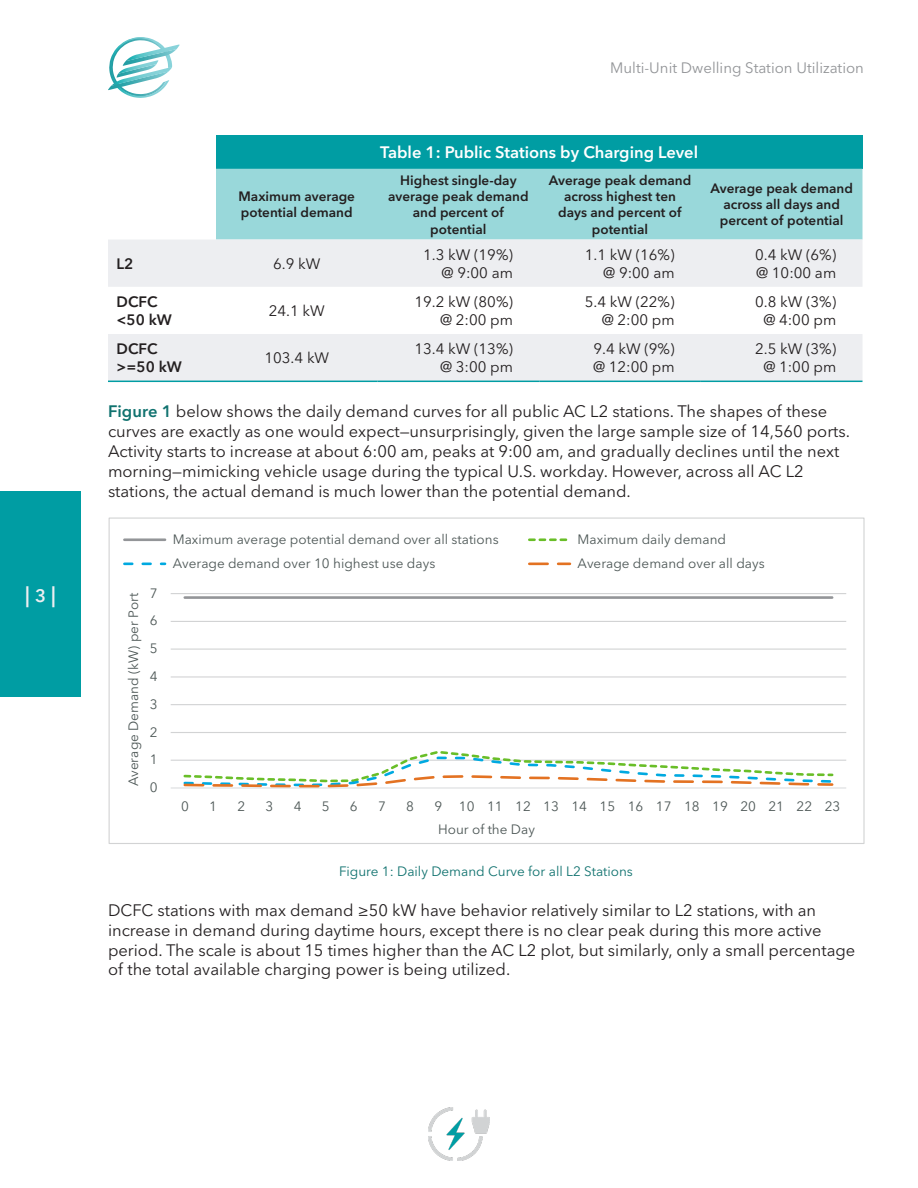
<style>
.page{position:relative;width:918px;height:1188px;background:#fff}
.page>*{position:absolute;margin:0;border:0;box-sizing:border-box;transform-origin:0 0}
.t1{font:600 21px "Avenir Next LT Pro";color:#edeef1}
.Body_Text{font:16.5px/19.8px "Avenir Next LT Pro";color:#231f20}
.t2{font:600 16.5px "Avenir Next LT Pro";color:#fff}
.Body_Text-2{font:15px/18px "Avenir Next LT Pro";color:#231f20;text-align:right}
.t3{font:15px "Avenir Next LT Pro";color:#939598}
.Body_Text-3{font:600 15px/18px "Avenir Next LT Pro";color:#231f20}
.t4{font:13.5px "Avenir Next LT Pro";color:#4e5857}
.Body_Text-4{font:600 13.5px/16.2px "Avenir Next LT Pro";color:#231f20;text-align:center}
.t5{font:13.5px "Avenir Next LT Pro";color:#10726f}
.s1{font-size:18px}
.s2{font-weight:600;color:#10726f}
</style>
<div class="page">
<svg style="left:108px;top:37px;width:72px;height:61px"></svg>
<div style="left:0;top:491px;width:81px;height:206px;background:#009da3"></div>
<img style="left:428px;top:1107px;width:62px;height:54px">
<div style="left:216px;top:135px;width:646px;height:34px;background:#009da3"></div>
<div style="left:216px;top:169px;width:646px;height:71px;background:#99d8da"></div>
<svg style="left:108px;top:240px;width:754px;height:141px;fill:#edeef1"></svg>
<hr style="left:108px;top:381px;width:108px;height:1px;background:#009da3">
<hr style="left:216px;top:381px;width:162px;height:1px;background:#009da3">
<hr style="left:378px;top:381px;width:161px;height:1px;background:#009da3">
<hr style="left:539px;top:381px;width:162px;height:1px;background:#009da3">
<hr style="left:701px;top:381px;width:161px;height:1px;background:#009da3">
<hr style="left:171px;top:760px;width:675px;height:1px;background:#d2d3d4">
<hr style="left:171px;top:732px;width:675px;height:1px;background:#d2d3d4">
<hr style="left:171px;top:704px;width:675px;height:1px;background:#d2d3d4">
<hr style="left:171px;top:676px;width:675px;height:2px;background:#d2d3d4">
<hr style="left:171px;top:649px;width:675px;height:1px;background:#d2d3d4">
<hr style="left:171px;top:621px;width:675px;height:1px;background:#d2d3d4">
<hr style="left:171px;top:593px;width:675px;height:1px;background:#d2d3d4">
<hr style="left:171px;top:787px;width:675px;height:2px;background:#dcdddf">
<hr style="left:185px;top:596px;width:647px;height:3px;background:#939598">
<svg style="left:182px;top:751px;width:653px;height:38px"></svg>
<hr style="left:124px;top:538px;width:41px;height:3px;background:#939598">
<svg style="left:529px;top:538px;width:39px;height:3px"></svg>
<svg style="left:124px;top:563px;width:41px;height:2px"></svg>
<svg style="left:529px;top:563px;width:41px;height:2px"></svg>
<p class="t1" style="left:25px;top:582px;width:32px">| <span class="s1">3</span> |</p>
<p class="t3" style="left:610px;top:59px;width:255px">Multi-Unit Dwelling Station Utilization</p>
<p class="Body_Text-4" style="left:239px;top:188px;width:118px;text-align:left">Maximum average potential demand</p>
<p class="t2" style="left:380px;top:142px;width:319px">Table 1: Public Stations by Charging Level</p>
<p class="Body_Text-4" style="left:388px;top:172px;width:142px">Highest single-day average peak demand and percent of potential</p>
<p class="Body_Text-4" style="left:549px;top:172px;width:144px">Average peak demand across highest ten days and percent of potential</p>
<p class="Body_Text-4" style="left:710px;top:180px;width:144px">Average peak demand across all days and percent of potential</p>
<p class="Body_Text-3" style="left:117px;top:254px;width:18px">L2</p>
<p class="Body_Text-2" style="left:273px;top:255px;width:49px">6.9 kW</p>
<p class="Body_Text-2" style="left:423px;top:246px;width:91px">1.3 kW (19%) @ 9:00 am</p>
<p class="Body_Text-2" style="left:585px;top:246px;width:91px">1.1 kW (16%) @ 9:00 am</p>
<p class="Body_Text-2" style="left:755px;top:246px;width:83px;text-align:left">0.4 kW (6%) @ 10:00 am</p>
<p class="Body_Text-3" style="left:117px;top:293px;width:57px">DCFC &lt;50 kW</p>
<p class="Body_Text-2" style="left:269px;top:302px;width:57px">24.1 kW</p>
<p class="Body_Text-2" style="left:415px;top:293px;width:100px">19.2 kW (80%) @ 2:00 pm</p>
<p class="Body_Text-2" style="left:585px;top:293px;width:91px">5.4 kW (22%) @ 2:00 pm</p>
<p class="Body_Text-2" style="left:755px;top:293px;width:83px;text-align:center">0.8 kW (3%) @ 4:00 pm</p>
<p class="Body_Text-3" style="left:117px;top:340px;width:67px">DCFC &gt;=50 kW</p>
<p class="Body_Text-2" style="left:265px;top:349px;width:66px">103.4 kW</p>
<p class="Body_Text-2" style="left:415px;top:340px;width:100px">13.4 kW (13%) @ 3:00 pm</p>
<p class="Body_Text-2" style="left:593px;top:340px;width:83px;text-align:left">9.4 kW (9%) @ 12:00 pm</p>
<p class="Body_Text-2" style="left:755px;top:340px;width:83px;text-align:center">2.5 kW (3%) @ 1:00 pm</p>
<p class="Body_Text" style="left:108px;top:402px;width:744px"><span class="s2">Figure 1</span> below shows the daily demand curves for all public AC L2 stations. The shapes of these curves are exactly as one would expect—unsurprisingly, given the large sample size of 14,560 ports.<br>Activity starts to increase at about 6:00 am, peaks at 9:00 am, and gradually declines until the next morning—mimicking vehicle usage during the typical U.S. workday. However, across all AC L2 stations, the actual demand is much lower than the potential demand.</p>
<p class="t4" style="left:125px;top:786px;width:195px;rotate:-90deg">Average Demand (kW) per Port</p>
<p class="t4" style="left:150px;top:585px;width:9px">7</p>
<p class="t4" style="left:150px;top:613px;width:9px">6</p>
<p class="t4" style="left:150px;top:640px;width:9px">5</p>
<p class="t4" style="left:150px;top:668px;width:9px">4</p>
<p class="t4" style="left:150px;top:696px;width:9px">3</p>
<p class="t4" style="left:150px;top:724px;width:9px">2</p>
<p class="t4" style="left:150px;top:752px;width:9px">1</p>
<p class="t4" style="left:150px;top:779px;width:9px">0</p>
<p class="t4" style="left:173px;top:531px;width:327px">Maximum average potential demand over all stations</p>
<p class="t4" style="left:578px;top:531px;width:150px">Maximum daily demand</p>
<p class="t4" style="left:173px;top:555px;width:264px">Average demand over 10 highest use days</p>
<p class="t4" style="left:578px;top:555px;width:189px">Average demand over all days</p>
<p class="t4" style="left:181px;top:798px;width:9px">0</p>
<p class="t4" style="left:209px;top:798px;width:9px">1</p>
<p class="t4" style="left:237px;top:798px;width:9px">2</p>
<p class="t4" style="left:266px;top:798px;width:9px">3</p>
<p class="t4" style="left:294px;top:798px;width:9px">4</p>
<p class="t4" style="left:322px;top:798px;width:9px">5</p>
<p class="t4" style="left:350px;top:798px;width:9px">6</p>
<p class="t4" style="left:378px;top:798px;width:9px">7</p>
<p class="t4" style="left:406px;top:798px;width:9px">8</p>
<p class="t4" style="left:434px;top:798px;width:408px">9 10 11 12 13 14 15 16 17 18 19 20 21 22 23</p>
<p class="t4" style="left:438px;top:821px;width:98px">Hour of the Day</p>
<p class="t5" style="left:339px;top:863px;width:295px">Figure 1: Daily Demand Curve for all L2 Stations</p>
<p class="Body_Text" style="left:108px;top:900px;width:749px">DCFC stations with max demand ≥50 kW have behavior relatively similar to L2 stations, with an increase in demand during daytime hours, except there is no clear peak during this more active period. The scale is about 15 times higher than the AC L2 plot, but similarly, only a small percentage of the total available charging power is being utilized.</p>
</div>
